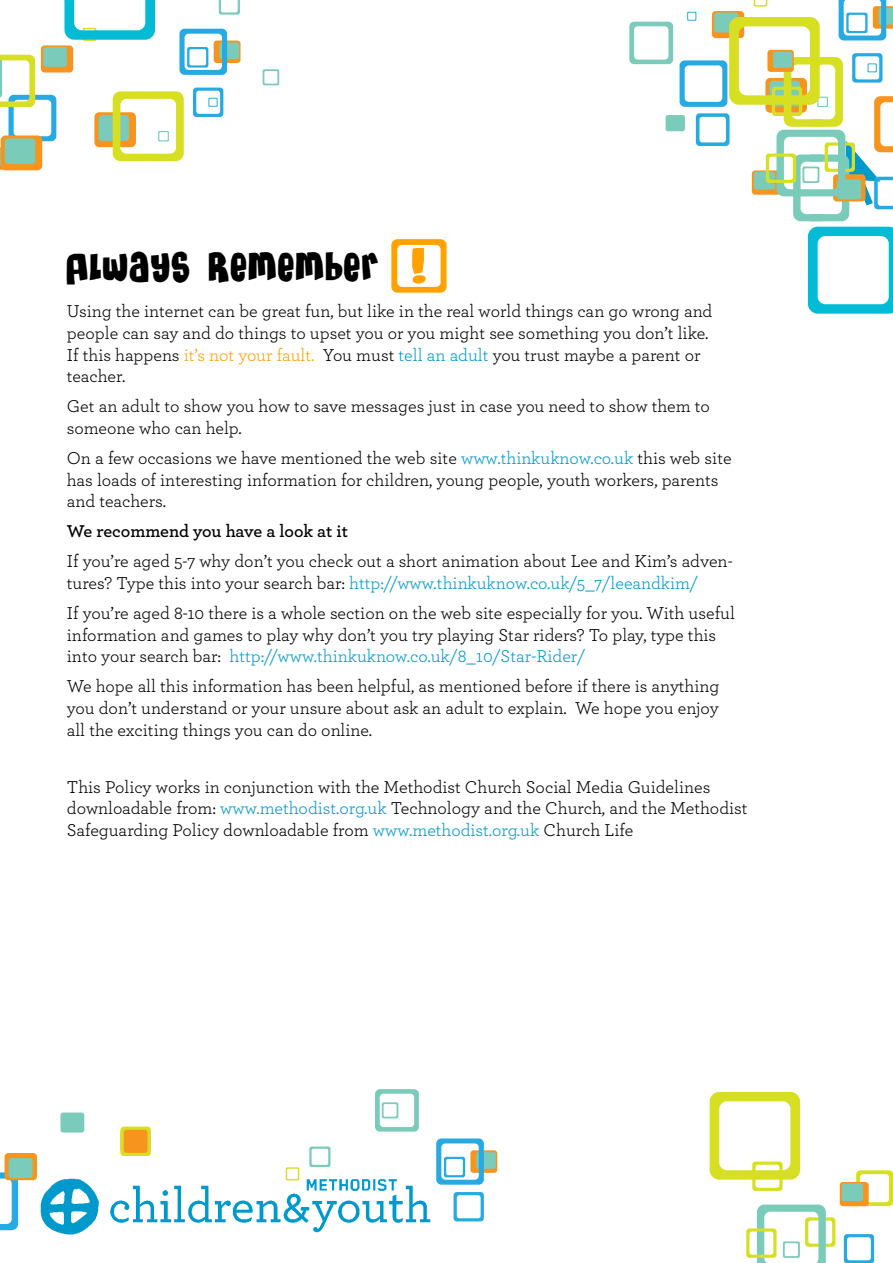
<style>
.page{position:relative;width:893px;height:1263px;background:#fff}
.page>*{position:absolute;margin:0;border:0;box-sizing:border-box;transform-origin:0 0}
.t1{font:34.5px "Massive Headache 3";color:#000}
.t2{font:18px/21.6px "Archer";color:#000}
.t3{font:600 18px "Archer";letter-spacing:-.01em;color:#000}
.s1{color:#ffa100}
.s2{color:#09c}
</style>
<div class="page">
<img style="left:19px;top:1168px;width:412px;height:67px">
<div style="left:470px;top:1150px;width:27px;height:23px;background:#f7941e;border-radius:3px"></div>
<div style="left:476px;top:1152px;width:20px;height:17px;background:#7acbba;border-radius:2px"></div>
<svg style="left:454px;top:1192px;width:30px;height:29px"></svg>
<svg style="left:375px;top:1089px;width:44px;height:42px"></svg>
<svg style="left:436px;top:1138px;width:48px;height:47px"></svg>
<svg style="left:286px;top:1167px;width:13px;height:13px"></svg>
<svg style="left:309px;top:1146px;width:21px;height:21px"></svg>
<svg style="left:710px;top:1092px;width:183px;height:171px"></svg>
<svg style="left:214px;top:41px;width:27px;height:22px"></svg>
<svg style="left:120px;top:1126px;width:31px;height:30px"></svg>
<svg style="left:629px;top:22px;width:44px;height:42px"></svg>
<svg style="left:263px;top:69px;width:16px;height:16px"></svg>
<div style="left:666px;top:115px;width:19px;height:16px;background:#7acbba;border-radius:2px"></div>
<svg style="left:0;top:1172px;width:18px;height:58px"></svg>
<div style="left:5px;top:1153px;width:32px;height:27px;background:#f7941e;border-radius:4px"></div>
<div style="left:9px;top:1158px;width:24px;height:20px;background:#7acbba;border-radius:3px"></div>
<svg style="left:679px;top:0;width:214px;height:221px"></svg>
<div style="left:60px;top:1112px;width:24px;height:20px;background:#7acbba;border-radius:3px"></div>
<svg style="left:0;top:0;width:240px;height:171px"></svg>
<svg style="left:808px;top:227px;width:85px;height:87px"></svg>
<svg style="left:391px;top:239px;width:56px;height:54px"></svg>
<h1 class="t1" style="left:67px;top:250px;width:314px">ALWAYS REMEMBER</h1>
<p class="t2" style="left:67px;top:300px;width:647px">Using the internet can be great fun, but like in the real world things can go wrong and people can say and do things to upset you or you might see something you don’t like.<br>If this happens <span class="s1">it’s not your fault.</span> You must <span class="s2">tell an adult</span> you trust maybe a parent or teacher.</p>
<p class="t2" style="left:67px;top:395px;width:645px">Get an adult to show you how to save messages just in case you need to show them to someone who can help.</p>
<p class="t2" style="left:67px;top:447px;width:666px">On a few occasions we have mentioned the web site <span class="s2">www.thinkuknow.co.uk</span> this web site has loads of interesting information for children, young people, youth workers, parents and teachers.</p>
<p class="t3" style="left:67px;top:520px;width:283px">We recommend you have a look at it</p>
<p class="t2" style="left:67px;top:550px;width:667px">If you’re aged 5-7 why don’t you check out a short animation about Lee and Kim’s adven&shy;tures? Type this into your search bar: <span class="s2">http://www.thinkuknow.co.uk/5_7/leeandkim/</span></p>
<p class="t2" style="left:67px;top:602px;width:669px">If you’re aged 8-10 there is a whole section on the web site especially for you. With useful information and games to play why don’t you try playing Star riders? To play, type this into your search bar: <span class="s2">http://www.thinkuknow.co.uk/8_10/Star-Rider/</span></p>
<p class="t2" style="left:67px;top:675px;width:654px;text-align:justify">We hope all this information has been helpful, as mentioned before if there is anything you don’t understand or your unsure about ask an adult to explain. We hope you enjoy all the exciting things you can do online.</p>
<p class="t2" style="left:67px;top:775px;width:682px">This Policy works in conjunction with the Methodist Church Social Media Guidelines downloadable from: <span class="s2">www.methodist.org.uk</span> Technology and the Church, and the Methodist<br>Safeguarding Policy downloadable from <span class="s2">www.methodist.org.uk</span> Church Life</p>
</div>
